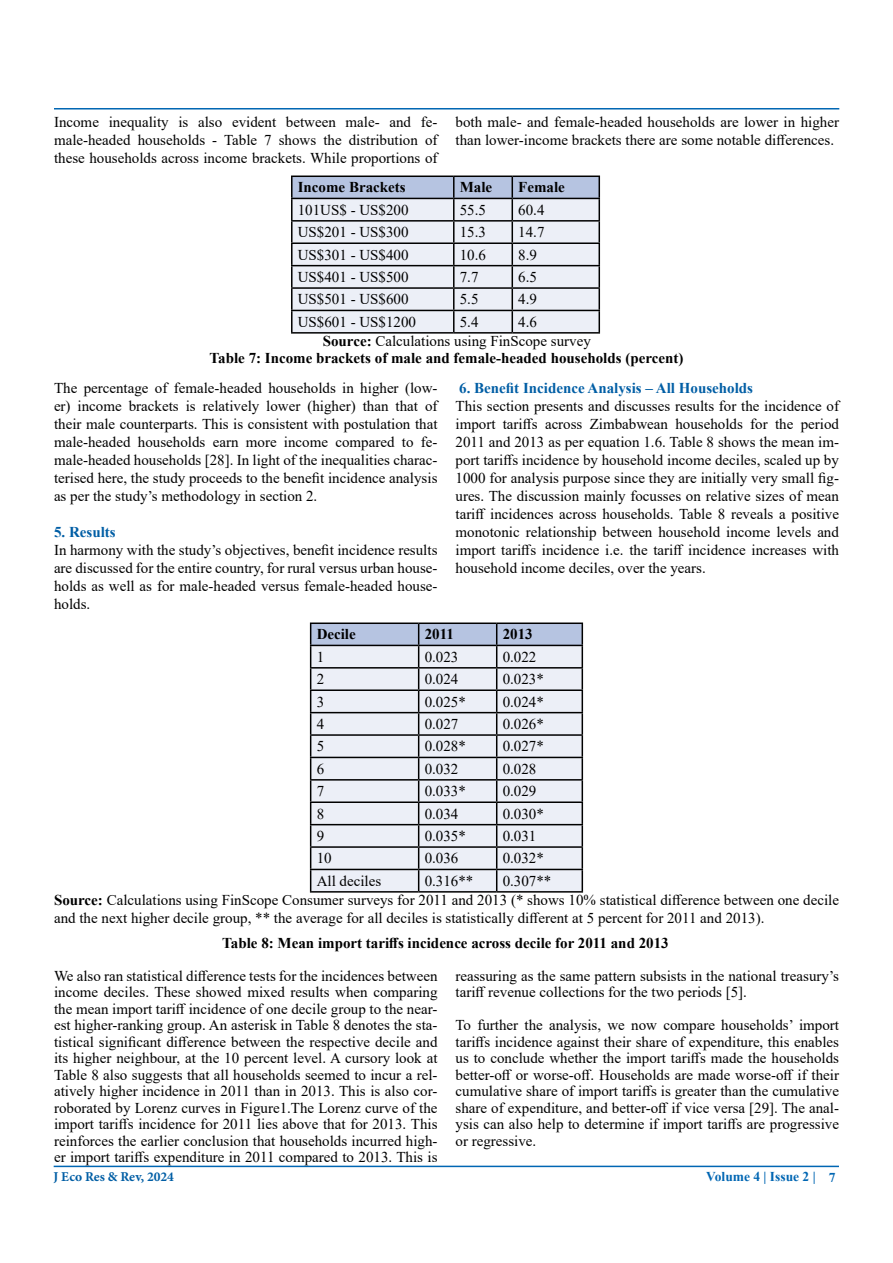
<style>
.page{position:relative;width:893px;height:1263px;background:#fff}
.page>*{position:absolute;margin:0;border:0;box-sizing:border-box;transform-origin:0 0}
.t1{font:15px/18px "Times New Roman";color:#000;text-align:justify}
.t2{font:700 15px "Times New Roman";color:#000}
.t3{font:700 15px "Times New Roman";color:#005ea5}
.t4{font:700 13.5px "Minion Pro";color:#005ea5}
.t5{font:700 13.5px "Times New Roman";color:#0066b3}
.s1{font-weight:700}
</style>
<div class="page">
<hr style="left:54px;top:1166px;width:785px;height:1px;background:#0066b3">
<hr style="left:54px;top:108px;width:785px;height:2px;background:#0066b3">
<hr style="left:598px;top:199px;width:2px;height:21px;background:#000">
<hr style="left:512px;top:220px;width:88px;height:2px;background:#000">
<hr style="left:598px;top:222px;width:2px;height:20px;background:#000">
<hr style="left:512px;top:242px;width:88px;height:2px;background:#000">
<hr style="left:598px;top:244px;width:2px;height:21px;background:#000">
<hr style="left:512px;top:265px;width:88px;height:1px;background:#000">
<hr style="left:598px;top:266px;width:2px;height:21px;background:#000">
<hr style="left:512px;top:287px;width:88px;height:2px;background:#000">
<hr style="left:598px;top:289px;width:2px;height:21px;background:#000">
<hr style="left:512px;top:310px;width:88px;height:1px;background:#000">
<hr style="left:598px;top:311px;width:2px;height:21px;background:#000">
<hr style="left:291px;top:332px;width:163px;height:2px;background:#000">
<hr style="left:454px;top:332px;width:58px;height:2px;background:#000">
<hr style="left:512px;top:332px;width:88px;height:2px;background:#000">
<svg style="left:291px;top:176px;width:308px;height:157px;background:#cbd0d9"></svg>
<hr style="left:454px;top:176px;width:58px;height:1px;background:#000">
<hr style="left:512px;top:176px;width:88px;height:1px;background:#000">
<hr style="left:598px;top:177px;width:2px;height:21px;background:#000">
<hr style="left:291px;top:198px;width:163px;height:1px;background:#000">
<hr style="left:454px;top:198px;width:58px;height:1px;background:#000">
<hr style="left:512px;top:198px;width:88px;height:1px;background:#000">
<hr style="left:310px;top:622px;width:109px;height:2px;background:#000">
<hr style="left:419px;top:622px;width:78px;height:2px;background:#000">
<hr style="left:497px;top:622px;width:86px;height:2px;background:#000">
<svg style="left:310px;top:623px;width:273px;height:268px;background:#d1d4dd"></svg>
<hr style="left:310px;top:891px;width:109px;height:2px;background:#000">
<hr style="left:419px;top:891px;width:78px;height:2px;background:#000">
<hr style="left:497px;top:891px;width:86px;height:2px;background:#000">
<p class="t1" style="left:54px;top:113px;width:385px">Income inequality is also evident between male- and fe&shy;male-headed households - Table 7 shows the distribution of these households across income brackets. While proportions of</p>
<p class="t1" style="left:455px;top:113px;width:385px">both male- and female-headed households are lower in higher than lower-income brackets there are some notable differences.</p>
<p class="t2" style="left:298px;top:177px;width:109px">Income Brackets</p>
<p class="t2" style="left:460px;top:177px;width:34px">Male</p>
<p class="t2" style="left:518px;top:177px;width:48px">Female</p>
<p class="t1" style="left:298px;top:200px;width:112px">101US$ - US$200</p>
<p class="t1" style="left:460px;top:200px;width:28px">55.5</p>
<p class="t1" style="left:518px;top:200px;width:28px">60.4</p>
<p class="t1" style="left:298px;top:223px;width:112px">US$201 - US$300</p>
<p class="t1" style="left:460px;top:223px;width:28px">15.3</p>
<p class="t1" style="left:518px;top:223px;width:28px">14.7</p>
<p class="t1" style="left:298px;top:245px;width:112px">US$301 - US$400</p>
<p class="t1" style="left:460px;top:245px;width:28px">10.6</p>
<p class="t1" style="left:518px;top:245px;width:20px">8.9</p>
<p class="t1" style="left:298px;top:267px;width:112px">US$401 - US$500</p>
<p class="t1" style="left:460px;top:267px;width:20px">7.7</p>
<p class="t1" style="left:518px;top:267px;width:20px">6.5</p>
<p class="t1" style="left:298px;top:290px;width:112px">US$501 - US$600</p>
<p class="t1" style="left:460px;top:290px;width:20px">5.5</p>
<p class="t1" style="left:518px;top:290px;width:20px">4.9</p>
<p class="t1" style="left:298px;top:312px;width:120px">US$601 - US$1200</p>
<p class="t1" style="left:460px;top:312px;width:20px">5.4</p>
<p class="t1" style="left:323px;top:312px;width:270px;line-height:18.8px;text-indent:196px">4.6<br><span class="s1">Source:</span> Calculations using FinScope survey</p>
<p class="t1" style="left:54px;top:378px;width:385px">The percentage of female-headed households in higher (low&shy;er) income brackets is relatively lower (higher) than that of their male counterparts. This is consistent with postulation that male-headed households earn more income compared to fe&shy;male-headed households [28]. In light of the inequalities charac&shy;terised here, the study proceeds to the benefit incidence analysis as per the study’s methodology in section 2.</p>
<p class="t3" style="left:54px;top:521px;width:63px">5. Results</p>
<p class="t1" style="left:54px;top:540px;width:385px">In harmony with the study’s objectives, benefit incidence results are discussed for the entire country, for rural versus urban house&shy;holds as well as for male-headed versus female-headed house&shy;holds.</p>
<p class="t2" style="left:210px;top:348px;width:475px">Table 7: Income brackets of male and female-headed households (percent)</p>
<p class="t3" style="left:459px;top:377px;width:295px">6. Benefit Incidence Analysis – All Households</p>
<p class="t1" style="left:455px;top:396px;width:385px">This section presents and discusses results for the incidence of import tariffs across Zimbabwean households for the period 2011 and 2013 as per equation 1.6. Table 8 shows the mean im&shy;port tariffs incidence by household income deciles, scaled up by 1000 for analysis purpose since they are initially very small fig&shy;ures. The discussion mainly focusses on relative sizes of mean tariff incidences across households. Table 8 reveals a positive monotonic relationship between household income levels and import tariffs incidence i.e. the tariff incidence increases with household income deciles, over the years.</p>
<p class="t2" style="left:317px;top:624px;width:41px">Decile</p>
<p class="t2" style="left:425px;top:624px;width:31px">2011</p>
<p class="t2" style="left:503px;top:624px;width:31px">2013</p>
<p class="t1" style="left:317px;top:647px;width:9px">1</p>
<p class="t1" style="left:425px;top:647px;width:35px">0.023</p>
<p class="t1" style="left:503px;top:647px;width:35px">0.022</p>
<p class="t1" style="left:317px;top:670px;width:9px">2</p>
<p class="t1" style="left:425px;top:670px;width:35px">0.024</p>
<p class="t1" style="left:503px;top:670px;width:43px">0.023*</p>
<p class="t1" style="left:317px;top:692px;width:9px">3</p>
<p class="t1" style="left:425px;top:692px;width:43px">0.025*</p>
<p class="t1" style="left:503px;top:692px;width:43px">0.024*</p>
<p class="t1" style="left:317px;top:714px;width:9px">4</p>
<p class="t1" style="left:425px;top:714px;width:35px">0.027</p>
<p class="t1" style="left:503px;top:714px;width:43px">0.026*</p>
<p class="t1" style="left:317px;top:737px;width:9px">5</p>
<p class="t1" style="left:425px;top:737px;width:43px">0.028*</p>
<p class="t1" style="left:503px;top:737px;width:43px">0.027*</p>
<p class="t1" style="left:317px;top:759px;width:9px">6</p>
<p class="t1" style="left:425px;top:759px;width:35px">0.032</p>
<p class="t1" style="left:503px;top:759px;width:35px">0.028</p>
<p class="t1" style="left:317px;top:782px;width:9px">7</p>
<p class="t1" style="left:425px;top:782px;width:43px">0.033*</p>
<p class="t1" style="left:503px;top:782px;width:35px">0.029</p>
<p class="t1" style="left:317px;top:804px;width:9px">8</p>
<p class="t1" style="left:425px;top:804px;width:35px">0.034</p>
<p class="t1" style="left:503px;top:804px;width:43px">0.030*</p>
<p class="t1" style="left:317px;top:826px;width:9px">9</p>
<p class="t1" style="left:425px;top:826px;width:43px">0.035*</p>
<p class="t1" style="left:503px;top:826px;width:35px">0.031</p>
<p class="t1" style="left:317px;top:849px;width:16px">10</p>
<p class="t1" style="left:425px;top:849px;width:35px">0.036</p>
<p class="t1" style="left:503px;top:849px;width:43px">0.032*</p>
<p class="t1" style="left:317px;top:871px;width:66px">All deciles</p>
<p class="t1" style="left:425px;top:871px;width:50px">0.316**</p>
<p class="t1" style="left:54px;top:871px;width:786px;text-align:left;text-indent:449px">0.307**<br><span class="s1">Source:</span> Calculations using FinScope Consumer surveys for 2011 and 2013 (* shows 10% statistical difference between one decile and the next higher decile group, ** the average for all deciles is statistically different at 5 percent for 2011 and 2013).</p>
<p class="t2" style="left:222px;top:932px;width:448px">Table 8: Mean import tariffs incidence across decile for 2011 and 2013</p>
<p class="t1" style="left:54px;top:967px;width:385px;line-height:16.5px">We also ran statistical difference tests for the incidences between income deciles. These showed mixed results when comparing the mean import tariff incidence of one decile group to the near&shy;est higher-ranking group. An asterisk in Table 8 denotes the sta&shy;tistical significant difference between the respective decile and its higher neighbour, at the 10 percent level. A cursory look at Table 8 also suggests that all households seemed to incur a rel&shy;atively higher incidence in 2011 than in 2013. This is also cor&shy;roborated by Lorenz curves in Figure1.The Lorenz curve of the import tariffs incidence for 2011 lies above that for 2013. This reinforces the earlier conclusion that households incurred high&shy;er import tariffs expenditure in 2011 compared to 2013. This is</p>
<p class="t1" style="left:455px;top:967px;width:385px;line-height:16.5px">reassuring as the same pattern subsists in the national treasury’s tariff revenue collections for the two periods [5].</p>
<p class="t1" style="left:455px;top:1017px;width:385px;line-height:16.5px">To further the analysis, we now compare households’ import tariffs incidence against their share of expenditure, this enables us to conclude whether the import tariffs made the households better-off or worse-off. Households are made worse-off if their cumulative share of import tariffs is greater than the cumulative share of expenditure, and better-off if vice versa [29]. The anal&shy;ysis can also help to determine if import tariffs are progressive or regressive.</p>
<p class="t4" style="left:53px;top:1167px;width:122px">J Eco Res &amp; Rev, 2024</p>
<p class="t5" style="left:706px;top:1166px;width:131px">Volume 4 | Issue 2 | 7</p>
</div>
